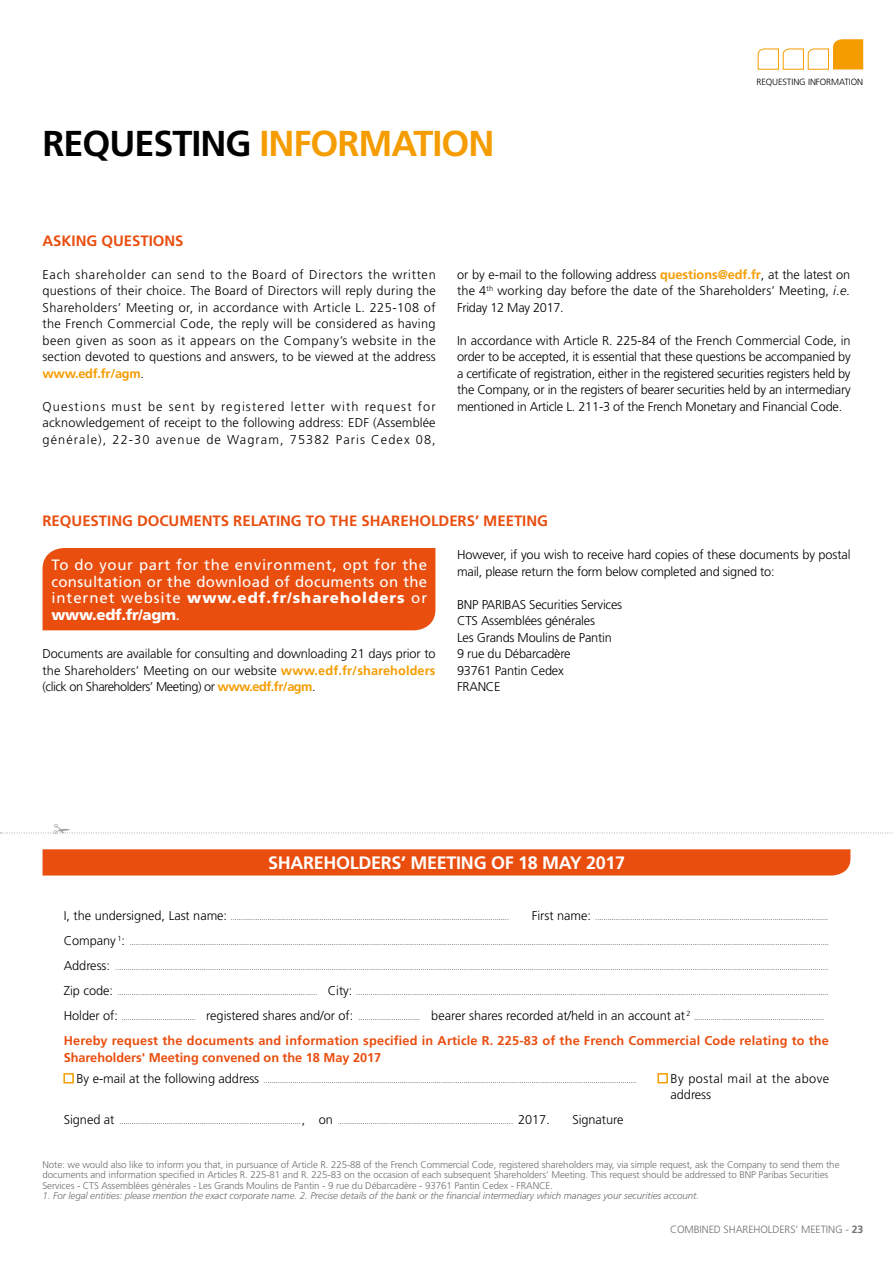
<style>
.page{position:relative;width:893px;height:1263px;background:#fff}
.page>*{position:absolute;margin:0;border:0;box-sizing:border-box;transform-origin:0 0}
.t1{font:700 36px "Frutiger";letter-spacing:-.03em;color:#f59c00}
.t2{font:700 18px "Frutiger";letter-spacing:-.02em;color:#fff}
.t3{font:15px/16.5px "Frutiger";letter-spacing:.02em;color:#fff;text-align:justify}
.t4{font:700 15px "Frutiger";letter-spacing:-.005em;color:#e94e0f}
.t5{font:300 12.75px/16.5px "Frutiger";letter-spacing:-.01em;color:#000;text-align:justify}
.t6{font:700 12.75px/16.5px "Frutiger";letter-spacing:.015em;color:#e94e0f}
.t7{font:300 12.75px/16.5px "Frutiger";letter-spacing:.03em;color:#000}
.t8{font:300 10.5px "Frutiger";letter-spacing:-.01em;color:#706f6f}
.t9{font:300 9.75px/10.5px "Frutiger";letter-spacing:-.01em;color:#706f6f}
.t10{font:italic 300 9.75px "Frutiger";letter-spacing:-.01em;color:#706f6f}
.t11{font:300 9px "Frutiger";letter-spacing:-.01em;color:#000}
.t12{font:300 7.5px "Frutiger";color:#000}
.s1{color:#000}
.s2{font-weight:700;color:#f59c00}
.s3{font-style:italic}
.s4{font-weight:900}
.s5{font-size:12.75px}
.s6{font-size:7.5px}
.s7{font-weight:700}
</style>
<div class="page">
<div style="left:43px;top:849px;width:807px;height:26px;background:#e94e0f"></div>
<div style="left:63px;top:1073px;width:11px;height:10px;border:2px solid #f59c00"></div>
<div style="left:657px;top:1073px;width:11px;height:10px;border:2px solid #f59c00"></div>
<div style="left:43px;top:548px;width:392px;height:82px;background:#e94e0f"></div>
<svg style="left:758px;top:39px;width:105px;height:31px"></svg>
<svg style="left:0;top:832px;width:893px;height:2px"></svg>
<h1 class="t1" style="left:43px;top:122px;width:454px"><span class="s1">REQUESTING</span> INFORMATION</h1>
<p class="t11" style="left:756px;top:77px;width:108px">REQUESTING INFORMATION</p>
<h3 class="t4" style="left:43px;top:232px;width:143px">ASKING QUESTIONS</h3>
<p class="t5" style="left:43px;top:266px;width:395px">Each shareholder can send to the Board of Directors the written questions of their choice. The Board of Directors will reply during the Shareholders’ Meeting or, in accordance with Article L. 225-108 of the French Commercial Code, the reply will be considered as having been given as soon as it appears on the Company’s website in the section devoted to questions and answers, to be viewed at the address <span class="s2">www.edf.fr/agm</span>.</p>
<h3 class="t5" style="left:43px;top:398px;width:395px">Questions must be sent by registered letter with request for acknowledgement of receipt to the following address: EDF (Assemblée générale), 22-30 avenue de Wagram, 75382 Paris Cedex 08,</h3>
<h3 class="t5" style="left:457px;top:266px;width:395px">or by e-mail to the following address <span class="s2">questions@edf.fr</span>, at the latest on the 4<sup>th</sup> working day before the date of the Shareholders’ Meeting, <span class="s3">i.e.<br></span>Friday 12 May 2017.</h3>
<p class="t5" style="left:457px;top:332px;width:395px">In accordance with Article R. 225-84 of the French Commercial Code, in order to be accepted, it is essential that these questions be accompanied by a certificate of registration, either in the registered securities registers held by the Company, or in the registers of bearer securities held by an intermediary mentioned in Article L. 211-3 of the French Monetary and Financial Code.</p>
<h3 class="t4" style="left:43px;top:512px;width:507px">REQUESTING DOCUMENTS RELATING TO THE SHAREHOLDERS’ MEETING</h3>
<h3 class="t3" style="left:51px;top:557px;width:377px">To do your part for the environment, opt for the consultation or the download of documents on the internet website <span class="s4">www.edf.fr/shareholders</span> or <span class="s4">www.edf.fr/agm</span>.</h3>
<h3 class="t5" style="left:457px;top:546px;width:395px">However, if you wish to receive hard copies of these documents by postal mail, please return the form below completed and signed to:</h3>
<h3 class="t5" style="left:457px;top:596px;width:167px;text-align:left">BNP PARIBAS Securities Services<br>CTS Assemblées générales<br>Les Grands Moulins de Pantin<br>9 rue du Débarcadère<br>93761 Pantin Cedex<br>FRANCE</h3>
<h3 class="t5" style="left:43px;top:645px;width:395px">Documents are available for consulting and downloading 21 days prior to the Shareholders’ Meeting on our website <span class="s2">www.edf.fr/shareholders </span>(click on Shareholders’ Meeting) or <span class="s2">www.edf.fr/agm</span>.</h3>
<h2 class="t2" style="left:268px;top:852px;width:358px">SHAREHOLDERS’ MEETING OF 18 MAY 2017</h2>
<p class="t12" style="left:64px;top:913px;width:447px"><span class="s5">I, the undersigned, Last name:</span> .......................................................................................................................................</p>
<p class="t12" style="left:532px;top:913px;width:298px"><span class="s5">First name:</span> .................................................................................................................</p>
<p class="t12" style="left:64px;top:938px;width:767px"><span class="s5">Company</span> 1<span class="s5">:</span> ...................................................................................................................................................................................................................................................................................................................................................</p>
<p class="t12" style="left:64px;top:963px;width:767px"><span class="s5">Address:</span> ..........................................................................................................................................................................................................................................................................................................................................................</p>
<p class="t12" style="left:64px;top:988px;width:766px"><span class="s5">Zip code:</span> ................................................................................................. <span class="s5">City:</span> .....................................................................................................................................................................................................................................</p>
<h3 class="t5" style="left:64px;top:1008px;width:628px">Holder of: <span class="s6">....................................</span> registered shares and/or of: <span class="s6">..............................</span> bearer shares recorded at/held in an account at <sup>2</sup></h3>
<p class="t12" style="left:694px;top:1013px;width:131px">...............................................................</p>
<h3 class="t6" style="left:64px;top:1033px;width:767px">Hereby request the documents and information specified in Article R. 225-83 of the French Commercial Code relating to the<br>Shareholders' Meeting convened on the 18 May 2017</h3>
<p class="t12" style="left:77px;top:1076px;width:562px"><span class="s5">By e-mail at the following address</span> .....................................................................................................................................................................................</p>
<h3 class="t7" style="left:671px;top:1070px;width:160px">By postal mail at the above address</h3>
<p class="t12" style="left:64px;top:1117px;width:488px"><span class="s5">Signed at</span> ........................................................................................<span class="s5">, on</span> ..................................................................................... <span class="s5">2017.</span></p>
<h3 class="t5" style="left:572px;top:1111px;width:53px">Signature</h3>
<p class="t9" style="left:43px;top:1159px;width:798px">Note: we would also like to inform you that, in pursuance of Article R. 225-88 of the French Commercial Code, registered shareholders may, via simple request, ask the Company to send them the documents and information specified in Articles R. 225-81 and R. 225-83 on the occasion of each subsequent Shareholders’ Meeting. This request should be addressed to BNP Paribas Securities<br>Services - CTS Assemblées générales - Les Grands Moulins de Pantin - 9 rue du Débarcadère - 93761 Pantin Cedex - FRANCE.</p>
<h3 class="t10" style="left:43px;top:1190px;width:658px">1. For legal entities: please mention the exact corporate name. 2. Precise details of the bank or the financial intermediary which manages your securities account.</h3>
<h3 class="t8" style="left:670px;top:1224px;width:195px">COMBINED SHAREHOLDERS’ MEETING - <span class="s7">23</span></h3>
</div>
